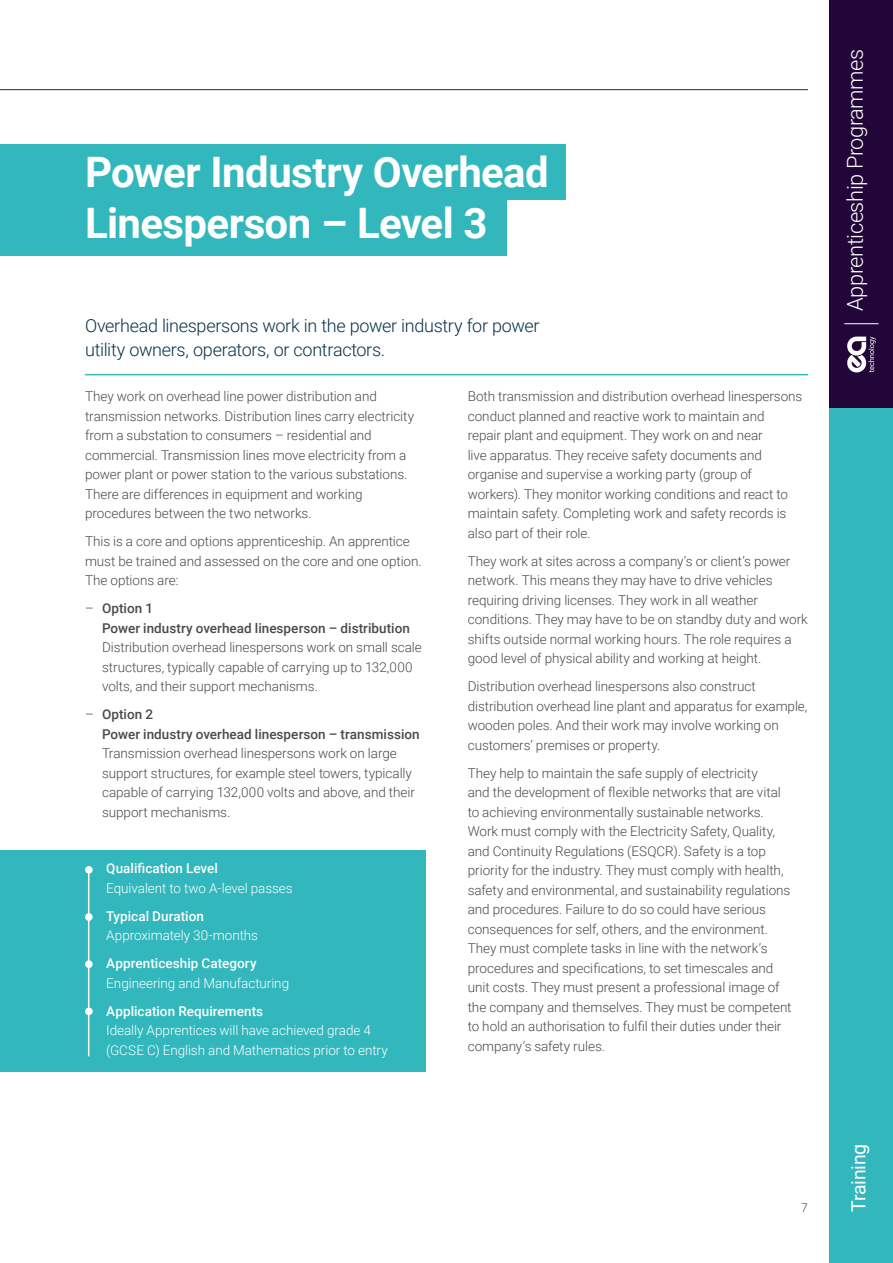
<style>
.page{position:relative;width:893px;height:1263px;background:#fff}
.page>*{position:absolute;margin:0;border:0;box-sizing:border-box;transform-origin:0 0}
.t1{font:700 42px/51px "Roboto";letter-spacing:-.015em;color:#fff}
.t2{font:300 21.9px "Roboto";letter-spacing:-.02em;color:#fff}
.t3{font:19.5px "Roboto";letter-spacing:-.01em;color:#fff}
.t4{font:300 18px/24px "Roboto";letter-spacing:-.015em;color:#08324a}
.t5{font:300 13.5px/19.5px "Roboto";letter-spacing:-.005em;color:#4a4a49}
.t6{font:300 13.5px/19.5px "Roboto";letter-spacing:-.005em;color:#fff}
.t7{font:500 13.5px/19.5px "Roboto";color:#4a4a49}
.t8{font:500 13.5px "Roboto";letter-spacing:.005em;color:#fff}
.t9{font:300 12px "Roboto";color:#4a4a49}
.s1{font-weight:300}
</style>
<div class="page">
<div style="left:829px;top:0;width:64px;height:1263px;background:#31b7bc"></div>
<div style="left:829px;top:0;width:64px;height:408px;background:#220639"></div>
<svg style="left:847px;top:337px;width:29px;height:35px"></svg>
<hr style="left:844px;top:323px;width:34px;height:1px;background:#fff">
<hr style="left:0;top:89px;width:808px;height:1px;background:#08324a">
<div style="left:0;top:145px;width:566px;height:55px;background:#31b7bc"></div>
<div style="left:0;top:200px;width:506px;height:55px;background:#31b7bc"></div>
<hr style="left:85px;top:374px;width:723px;height:1px;background:#31b7bc">
<hr style="left:85px;top:375px;width:723px;height:1px;background:#31b7bc">
<div style="left:0;top:850px;width:425px;height:221px;background:#31b7bc"></div>
<hr style="left:88px;top:869px;width:1px;height:187px;background:#fff">
<div style="left:85px;top:866px;width:8px;height:8px;background:#fff;border-radius:50%"></div>
<div style="left:85px;top:913px;width:8px;height:8px;background:#fff;border-radius:50%"></div>
<div style="left:85px;top:960px;width:8px;height:8px;background:#fff;border-radius:50%"></div>
<div style="left:85px;top:1007px;width:8px;height:8px;background:#fff;border-radius:50%"></div>
<h1 class="t1" style="left:85px;top:145px;width:465px">Power Industry Overhead<br>Linesperson – Level 3</h1>
<h3 class="t4" style="left:85px;top:313px;width:456px">Overhead linespersons work in the power industry for power utility owners, operators, or contractors.</h3>
<p class="t5" style="left:85px;top:386px;width:331px">They work on overhead line power distribution and transmission networks. Distribution lines carry electricity from a substation to consumers – residential and commercial. Transmission lines move electricity from a power plant or power station to the various substations.<br>There are differences in equipment and working procedures between the two networks.</p>
<p class="t5" style="left:85px;top:531px;width:338px">This is a core and options apprenticeship. An apprentice must be trained and assessed on the core and one option.<br>The options are:</p>
<p class="t7" style="left:102px;top:598px;width:309px;text-indent:-17px"><span class="s1">–</span> Option 1<br>Power industry overhead linesperson – distribution</p>
<p class="t5" style="left:102px;top:637px;width:321px">Distribution overhead linespersons work on small scale structures, typically capable of carrying up to 132,000 volts, and their support mechanisms.</p>
<p class="t7" style="left:102px;top:704px;width:319px;text-indent:-17px"><span class="s1">–</span> Option 2<br>Power industry overhead linesperson – transmission</p>
<p class="t5" style="left:102px;top:743px;width:314px">Transmission overhead linespersons work on large support structures, for example steel towers, typically capable of carrying 132,000 volts and above, and their support mechanisms.</p>
<p class="t5" style="left:468px;top:386px;width:336px">Both transmission and distribution overhead linespersons conduct planned and reactive work to maintain and<br>repair plant and equipment. They work on and near<br>live apparatus. They receive safety documents and organise and supervise a working party (group of workers). They monitor working conditions and react to maintain safety. Completing work and safety records is also part of their role.</p>
<p class="t5" style="left:468px;top:551px;width:342px">They work at sites across a company’s or client’s power network. This means they may have to drive vehicles requiring driving licenses. They work in all weather conditions. They may have to be on standby duty and work shifts outside normal working hours. The role requires a good level of physical ability and working at height.</p>
<p class="t5" style="left:468px;top:676px;width:341px">Distribution overhead linespersons also construct distribution overhead line plant and apparatus for example, wooden poles. And their work may involve working on customers’ premises or property.</p>
<p class="t5" style="left:468px;top:763px;width:325px">They help to maintain the safe supply of electricity<br>and the development of flexible networks that are vital to achieving environmentally sustainable networks.<br>Work must comply with the Electricity Safety, Quality, and Continuity Regulations (ESQCR). Safety is a top priority for the industry. They must comply with health, safety and environmental, and sustainability regulations and procedures. Failure to do so could have serious consequences for self, others, and the environment.<br>They must complete tasks in line with the network’s procedures and specifications, to set timescales and unit costs. They must present a professional image of the company and themselves. They must be competent to hold an authorisation to fulfil their duties under their company’s safety rules.</p>
<p class="t8" style="left:106px;top:859px;width:113px">Qualification Level</p>
<p class="t6" style="left:106px;top:878px;width:188px">Equivalent to two A-level passes</p>
<p class="t8" style="left:106px;top:907px;width:99px">Typical Duration</p>
<p class="t6" style="left:106px;top:925px;width:153px">Approximately 30-months</p>
<p class="t8" style="left:106px;top:954px;width:152px">Apprenticeship Category</p>
<p class="t6" style="left:106px;top:973px;width:184px">Engineering and Manufacturing</p>
<p class="t8" style="left:106px;top:1001px;width:158px">Application Requirements</p>
<p class="t6" style="left:106px;top:1020px;width:283px">Ideally Apprentices will have achieved grade 4 (GCSE C) English and Mathematics prior to entry</p>
<p class="t9" style="left:801px;top:1199px;width:8px">7</p>
<h2 class="t2" style="left:839px;top:311px;width:264px;rotate:-90deg">Apprenticeship Programmes</h2>
<h3 class="t3" style="left:845px;top:1212px;width:70px;rotate:-90deg">Training</h3>
</div>
